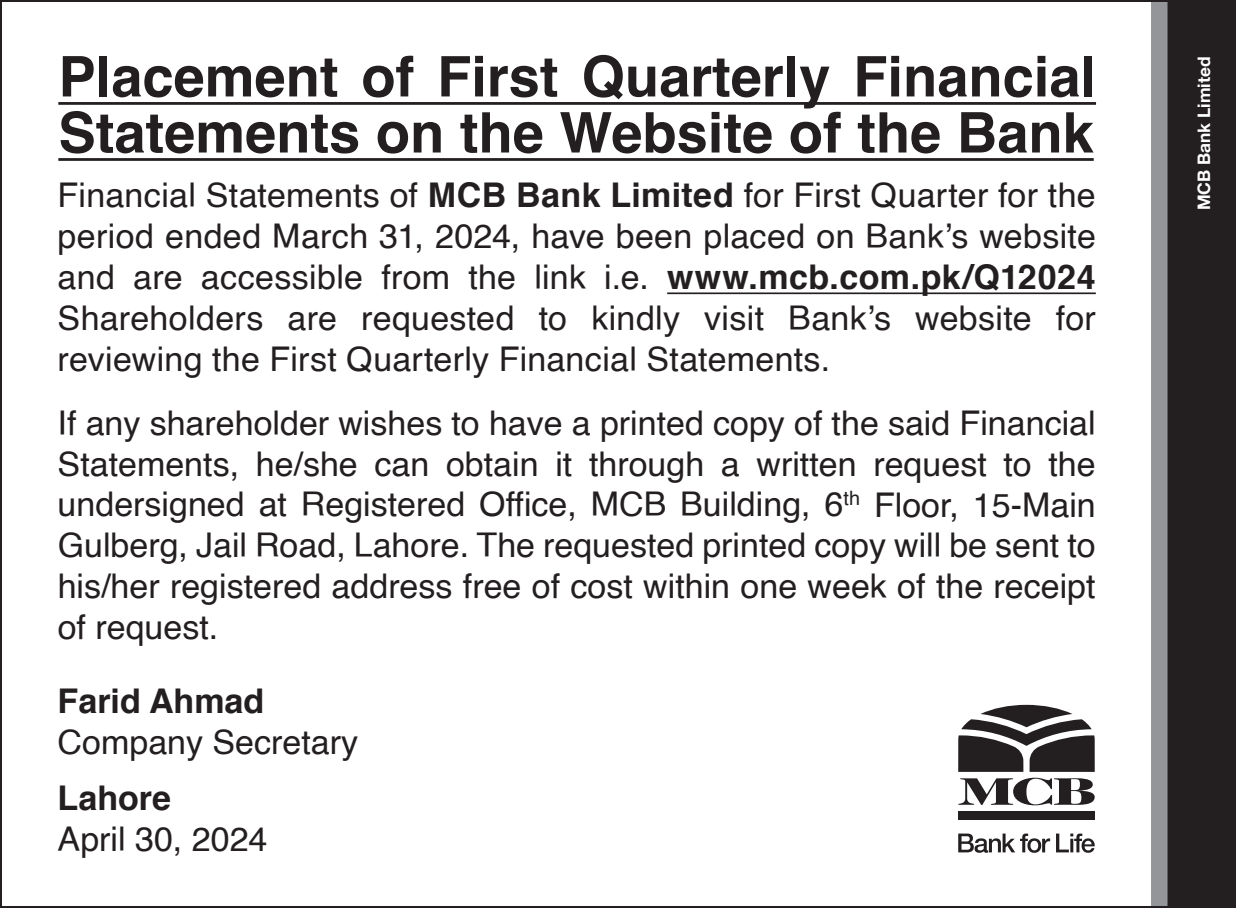
<style>
.page{position:relative;width:1236px;height:908px;background:#fff}
.page>*{position:absolute;margin:0;border:0;box-sizing:border-box;transform-origin:0 0}
.t1{font:700 56px/56px "Helvetica";color:#231f20}
.t2{font:34px/40.8px "Helvetica";color:#231f20;text-align:justify}
.t3{font:700 17.2px "Helvetica Neue";color:#fff}
.s1{font-weight:700}
</style>
<div class="page">
<hr style="left:58px;top:102px;width:1038px;height:3px;background:#231f20">
<hr style="left:58px;top:158px;width:1036px;height:3px;background:#231f20">
<hr style="left:667px;top:292px;width:429px;height:2px;background:#231f20">
<div style="left:1167px;top:3px;width:66px;height:901px;background:#231f20"></div>
<div style="left:1151px;top:3px;width:16px;height:901px;background:#939598"></div>
<div style="left:958px;top:810px;width:137px;height:8px;background:#231f20"></div>
<svg style="left:958px;top:704px;width:137px;height:67px"></svg>
<svg style="left:958px;top:777px;width:137px;height:28px"></svg>
<svg style="left:958px;top:833px;width:92px;height:19px"></svg>
<svg style="left:1056px;top:833px;width:39px;height:19px"></svg>
<p class="t1" style="left:58px;top:49px;width:1039px">Placement of First Quarterly Financial<br>Statements on the Website of the Bank</p>
<p class="t2" style="left:58px;top:176px;width:1040px">Financial Statements of <span class="s1">MCB Bank Limited</span> for First Quarter for the period ended March 31, 2024, have been placed on Bank’s website and are accessible from the link i.e. <span class="s1">www.mcb.com.pk/Q12024<br></span>Shareholders are requested to kindly visit Bank’s website for reviewing the First Quarterly Financial Statements.</p>
<p class="t2" style="left:58px;top:403px;width:1040px">If any shareholder wishes to have a printed copy of the said Financial Statements, he/she can obtain it through a written request to the undersigned at Registered Office, MCB Building, 6<sup>th</sup> Floor, 15-Main Gulberg, Jail Road, Lahore. The requested printed copy will be sent to his/her registered address free of cost within one week of the receipt of request.</p>
<p class="t2" style="left:58px;top:681px;width:302px"><span class="s1">Farid Ahmad<br></span>Company Secretary</p>
<p class="t2" style="left:58px;top:778px;width:211px"><span class="s1">Lahore<br></span>April 30, 2024</p>
<p class="t3" style="left:1193px;top:210px;width:155px;rotate:-90deg">MCB Bank Limited</p>
</div>
